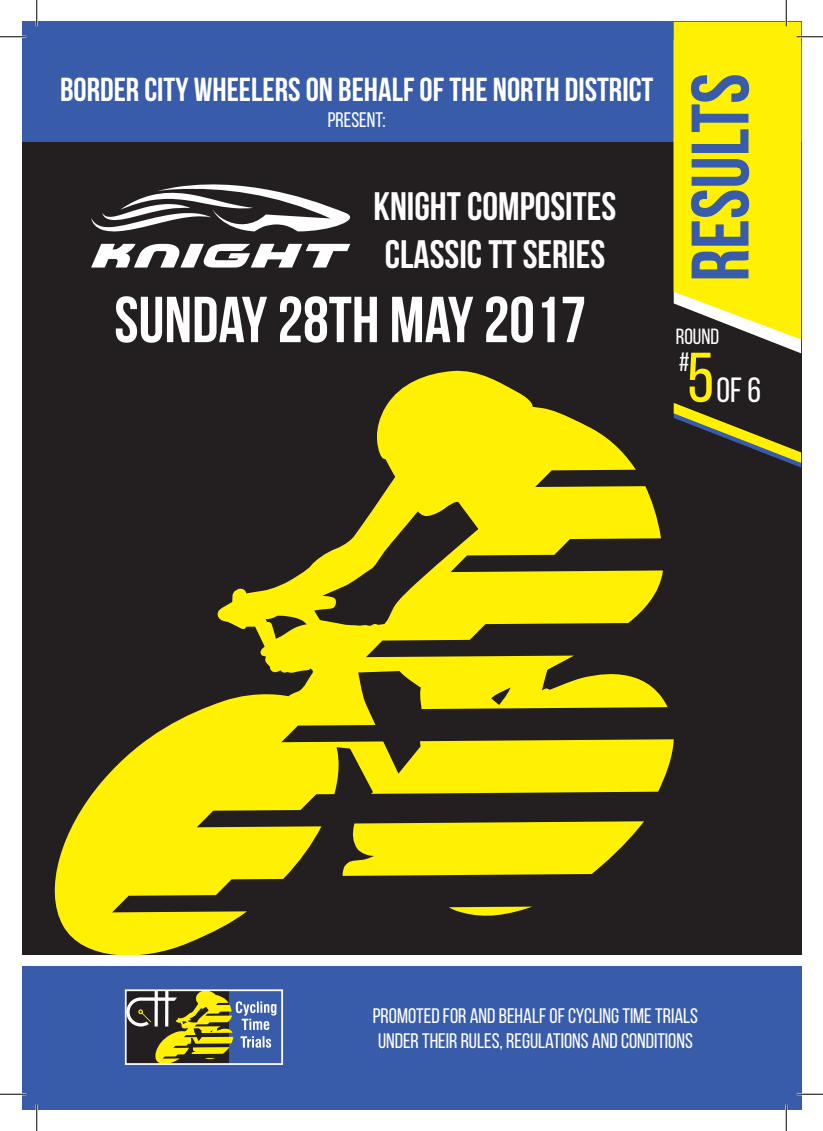
<style>
.page{position:relative;width:823px;height:1131px;background:#fff}
.page>*{position:absolute;margin:0;border:0;box-sizing:border-box;transform-origin:0 0}
.t1{font:700 81.2px "Bebas Neue";color:#385caa}
.t2{font:700 64.75px "Bebas Neue";color:#fff}
.t3{font:700 39.73px/47.6px "Bebas Neue";color:#fff}
.t4{font:35px "Bebas Neue";color:#fff}
.t5{font:700 33.25px "Bebas Neue";color:#fff}
.t6{font:26.43px "Bebas Neue";color:#fff}
.t7{font:21.88px "Bebas Neue";color:#fff}
.t8{font:21px/25.2px "Bebas Neue";color:#fff}
.s1{font-size:70px;color:#fff101}
</style>
<div class="page">
<div style="left:22px;top:965px;width:779px;height:143px;background:#385caa"></div>
<div style="left:22px;top:29px;width:779px;height:926px;background:#231f20"></div>
<svg style="left:54px;top:370px;width:619px;height:585px"></svg>
<svg style="left:673px;top:403px;width:128px;height:64px"></svg>
<div style="left:22px;top:22px;width:779px;height:120px;background:#385caa"></div>
<svg style="left:764px;top:339px;width:37px;height:14px"></svg>
<svg style="left:673px;top:22px;width:128px;height:317px;background:#f4e70c"></svg>
<svg style="left:91px;top:184px;width:260px;height:47px"></svg>
<svg style="left:91px;top:244px;width:259px;height:23px"></svg>
<div style="left:125px;top:989px;width:158px;height:75px;border:2px solid #fff"></div>
<svg style="left:124px;top:989px;width:152px;height:75px"></svg>
<hr style="left:0;top:36px;width:26px;height:2px;background:#fff">
<hr style="left:796px;top:36px;width:27px;height:2px;background:#fff">
<hr style="left:0;top:1092px;width:26px;height:2px;background:#fff">
<hr style="left:796px;top:1092px;width:27px;height:2px;background:#fff">
<hr style="left:36px;top:0;width:2px;height:26px;background:#fff">
<hr style="left:36px;top:1104px;width:2px;height:26px;background:#fff">
<hr style="left:785px;top:0;width:2px;height:26px;background:#fff">
<hr style="left:785px;top:1104px;width:2px;height:26px;background:#fff">
<svg style="left:0;top:36px;width:26px;height:1px"></svg>
<svg style="left:796px;top:36px;width:27px;height:1px"></svg>
<svg style="left:0;top:1093px;width:26px;height:1px"></svg>
<svg style="left:796px;top:1093px;width:27px;height:1px"></svg>
<svg style="left:36px;top:0;width:1px;height:26px"></svg>
<svg style="left:36px;top:1104px;width:1px;height:26px"></svg>
<svg style="left:786px;top:0;width:1px;height:26px"></svg>
<svg style="left:786px;top:1104px;width:1px;height:26px"></svg>
<h3 class="t5" style="left:60px;top:72px;width:594px">BORDER CITY WHEELERS ON BEHALF OF THE NORTH DISTRICT</h3>
<p class="t8" style="left:328px;top:106px;width:59px">PRESENT:</p>
<h3 class="t3" style="left:373px;top:182px;width:244px">KNIGHT COMPOSITES<br>CLASSIC TT SERIES</h3>
<h2 class="t2" style="left:114px;top:284px;width:473px">SUNDAY 28TH MAY 2017</h2>
<h1 class="t1" style="left:676px;top:281px;width:210px;rotate:-90deg">RESULTS</h1>
<p class="t7" style="left:675px;top:324px;width:45px">ROUND</p>
<p class="t6" style="left:678px;top:347px;width:12px">#</p>
<h3 class="t4" style="left:687px;top:370px;width:76px"><span class="s1">5</span> OF 6</h3>
<p class="t8" style="left:373px;top:1002px;width:327px">PROMOTED FOR AND BEHALF OF CYCLING TIME TRIALS<br>UNDER THEIR RULES, REGULATIONS AND CONDITIONS</p>
</div>
